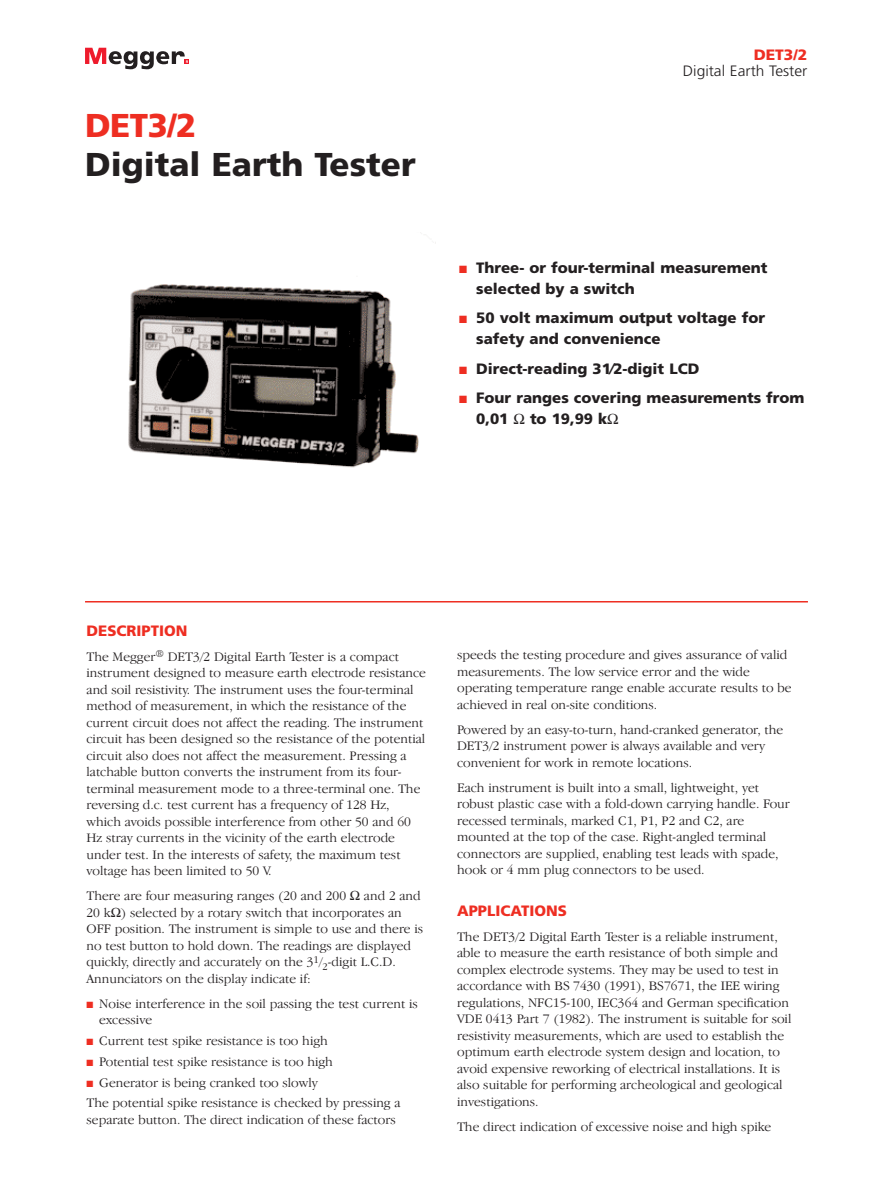
<style>
.page{position:relative;width:893px;height:1191px;background:#fff}
.page>*{position:absolute;margin:0;border:0;box-sizing:border-box;transform-origin:0 0}
.t1{font:900 33px "Frutiger";color:#231f20}
.t2{font:900 33px "Frutiger";color:#ee2e22}
.t3{font:900 15px/21px "Frutiger";color:#231f20}
.t4{font:900 15px "Frutiger";color:#ee2e22}
.t5{font:300 15px "Frutiger";color:#231f20;scale:1.04 1}
.t6{font:900 15px "Frutiger";color:#ee2e22;scale:1.04 1}
.t7{font:300 13.5px/16.5px "Garamond IT Cby BT";color:#231f20}
.s1{color:#ee2e22}
</style>
<div class="page">
<svg style="left:85px;top:48px;width:104px;height:21px"></svg>
<hr style="left:85px;top:601px;width:723px;height:1px;background:#ee2e22">
<img style="left:128px;top:232px;width:293px;height:236px">
<h1 class="t2" style="left:85px;top:113px;width:113px">DET3/2</h1>
<h1 class="t1" style="left:85px;top:152px;width:332px">Digital Earth Tester</h1>
<p class="t6" style="left:754px;top:49px;width:53px">DET3/2</p>
<p class="t5" style="left:683px;top:65px;width:121px">Digital Earth Tester</p>
<p class="t3" style="left:476px;top:258px;width:293px;text-indent:-17px"><span class="s1">■</span> Three- or four-terminal measurement selected by a switch</p>
<p class="t3" style="left:476px;top:309px;width:290px;text-indent:-17px"><span class="s1">■</span> 50 volt maximum output voltage for safety and convenience</p>
<p class="t3" style="left:459px;top:359px;width:242px"><span class="s1">■</span> Direct-reading 31⁄2-digit LCD</p>
<p class="t3" style="left:476px;top:389px;width:330px;text-indent:-17px"><span class="s1">■</span> Four ranges covering measurements from<br>0,01</p>
<p class="t3" style="left:530px;top:410px;width:79px">to 19,99 k</p>
<p class="t4" style="left:87px;top:624px;width:102px">DESCRIPTION</p>
<p class="t7" style="left:87px;top:649px;width:341px">The Megger<sup>®</sup> DET3/2 Digital Earth Tester is a compact instrument designed to measure earth electrode resistance and soil resistivity. The instrument uses the four-terminal method of measurement, in which the resistance of the current circuit does not affect the reading. The instrument circuit has been designed so the resistance of the potential circuit also does not affect the measurement. Pressing a latchable button converts the instrument from its four&shy;terminal measurement mode to a three-terminal one. The reversing d.c. test current has a frequency of 128 Hz, which avoids possible interference from other 50 and 60<br>Hz stray currents in the vicinity of the earth electrode under test. In the interests of safety, the maximum test voltage has been limited to 50 V.</p>
<p class="t7" style="left:87px;top:889px;width:261px">There are four measuring ranges (20 and 200</p>
<p class="t7" style="left:87px;top:889px;width:338px;text-indent:277px">and 2 and 20 k ) selected by a rotary switch that incorporates an OFF position. The instrument is simple to use and there is no test button to hold down. The readings are displayed quickly, directly and accurately on the 3<sup>1</sup>/<sub>2</sub>-digit L.C.D.<br>Annunciators on the display indicate if:</p>
<p class="t7" style="left:99px;top:996px;width:320px;text-indent:-13px"><span class="s1">■</span> Noise interference in the soil passing the test current is excessive</p>
<p class="t7" style="left:87px;top:1033px;width:243px"><span class="s1">■</span> Current test spike resistance is too high</p>
<p class="t7" style="left:87px;top:1054px;width:248px"><span class="s1">■</span> Potential test spike resistance is too high</p>
<p class="t7" style="left:87px;top:1073px;width:316px;line-height:20.7px"><span class="s1">■</span> Generator is being cranked too slowly<br>The potential spike resistance is checked by pressing a</p>
<p class="t7" style="left:87px;top:1112px;width:311px">separate button. The direct indication of these factors</p>
<p class="t7" style="left:457px;top:647px;width:336px">speeds the testing procedure and gives assurance of valid measurements. The low service error and the wide operating temperature range enable accurate results to be achieved in real on-site conditions.</p>
<p class="t7" style="left:457px;top:722px;width:328px">Powered by an easy-to-turn, hand-cranked generator, the<br>DET3/2 instrument power is always available and very convenient for work in remote locations.</p>
<p class="t7" style="left:457px;top:780px;width:334px">Each instrument is built into a small, lightweight, yet robust plastic case with a fold-down carrying handle. Four recessed terminals, marked C1, P1, P2 and C2, are mounted at the top of the case. Right-angled terminal connectors are supplied, enabling test leads with spade, hook or 4 mm plug connectors to be used.</p>
<p class="t4" style="left:457px;top:904px;width:111px">APPLICATIONS</p>
<p class="t7" style="left:457px;top:929px;width:336px">The DET3/2 Digital Earth Tester is a reliable instrument, able to measure the earth resistance of both simple and complex electrode systems. They may be used to test in accordance with BS 7430 (1991), BS7671, the IEE wiring regulations, NFC15-100, IEC364 and German specification VDE 0413 Part 7 (1982). The instrument is suitable for soil resistivity measurements, which are used to establish the optimum earth electrode system design and location, to avoid expensive reworking of electrical installations. It is also suitable for performing archeological and geological investigations.</p>
<p class="t7" style="left:457px;top:1119px;width:316px">The direct indication of excessive noise and high spike</p>
</div>
